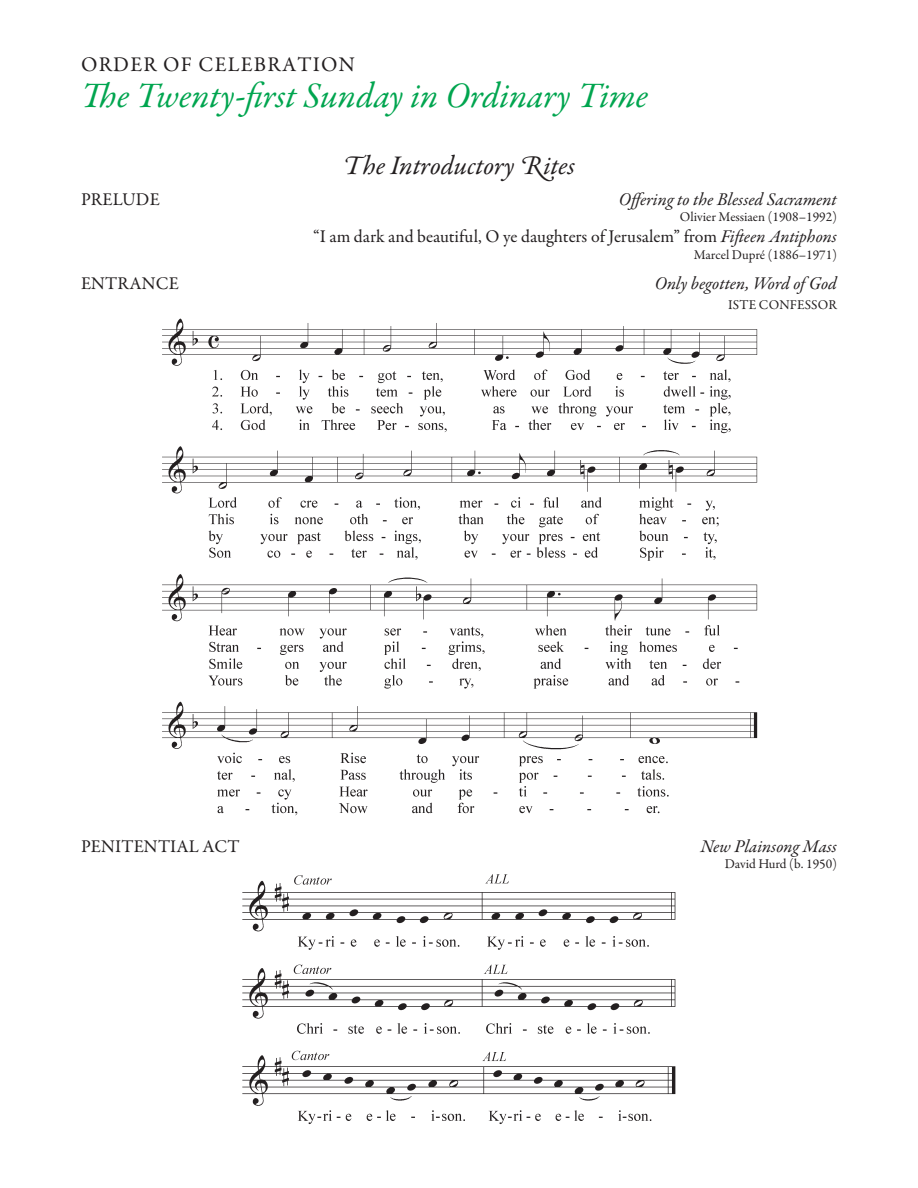
<style>
.page{position:relative;width:918px;height:1188px;background:#fff}
.page>*{position:absolute;margin:0;border:0;box-sizing:border-box;transform-origin:0 0}
.Headline{font:italic 36px "Garamond Premr Pro";color:#00a54f}
.t1{font:italic 27px "Garamond Premr Pro";letter-spacing:-.005em;color:#231f20}
.Headline-2{font:21px "Garamond Premr Pro";letter-spacing:.06em;color:#231f20}
.Rite1{font:18px "Garamond Premr Pro";color:#231f20}
.Rite1-2{font:italic 18px "Garamond Premr Pro";color:#231f20}
.Rite1-3{font:13.5px "Garamond Premr Pro";color:#231f20}
.s1{font-style:italic}
</style>
<div class="page">
<img style="left:162px;top:318px;width:596px;height:498px">
<img style="left:242px;top:874px;width:434px;height:251px">
<p class="Headline-2" style="left:81px;top:52px;width:275px">ORDER OF CELEBRATION</p>
<p class="Headline" style="left:81px;top:73px;width:568px">The Twenty-first Sunday in Ordinary Time</p>
<p class="t1" style="left:343px;top:148px;width:234px">The Introductory Rites</p>
<p class="Rite1" style="left:81px;top:188px;width:80px">PRELUDE</p>
<p class="Rite1-2" style="left:619px;top:188px;width:220px">Offering to the Blessed Sacrament</p>
<p class="Rite1-3" style="left:680px;top:208px;width:159px">Olivier Messiaen (1908–1992)</p>
<p class="Rite1" style="left:313px;top:226px;width:525px">“I am dark and beautiful, O ye daughters of Jerusalem” from <span class="s1">Fifteen Antiphons</span></p>
<p class="Rite1-3" style="left:694px;top:246px;width:145px">Marcel Dupré (1886–1971)</p>
<p class="Rite1" style="left:81px;top:273px;width:99px">ENTRANCE</p>
<p class="Rite1-2" style="left:655px;top:272px;width:184px">Only begotten, Word of God</p>
<p class="Rite1-3" style="left:728px;top:296px;width:110px">ISTE CONFESSOR</p>
<p class="Rite1" style="left:81px;top:836px;width:160px">PENITENTIAL ACT</p>
<p class="Rite1-2" style="left:700px;top:835px;width:138px">New Plainsong Mass</p>
<p class="Rite1-3" style="left:725px;top:856px;width:114px">David Hurd (b. 1950)</p>
</div>
